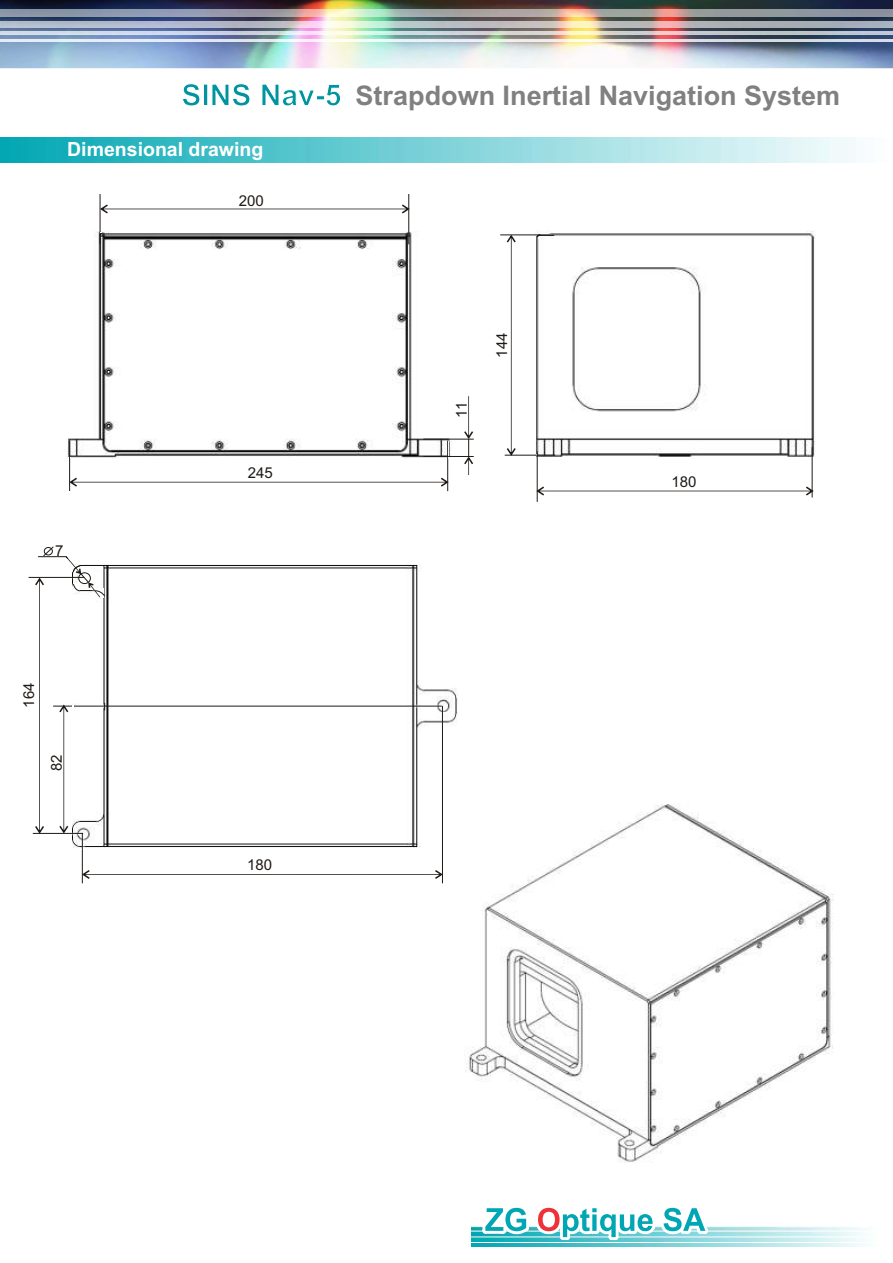
<style>
.page{position:relative;width:893px;height:1263px;background:#fff}
.page>*{position:absolute;margin:0;border:0;box-sizing:border-box;transform-origin:0 0}
.t1{font:700 27px "Arial";color:#808080}
.t2{font:700 19.5px "Arial";color:#fff}
.t3{font:15px "Arial";color:#1f1a17}
.s1{font-size:30px;color:#0094a1}
</style>
<div class="page">
<img style="left:472px;top:1227px;width:392px;height:19px">
<hr style="left:470px;top:1242px;width:415px;height:1px;background:#fff">
<hr style="left:470px;top:1236px;width:415px;height:1px;background:#fff">
<hr style="left:470px;top:1231px;width:415px;height:1px;background:#fff">
<svg style="left:482px;top:1207px;width:47px;height:27px"></svg>
<svg style="left:661px;top:1207px;width:47px;height:27px"></svg>
<svg style="left:535px;top:1207px;width:120px;height:33px"></svg>
<img style="left:0;top:138px;width:856px;height:25px">
<img style="left:0;top:0;width:893px;height:68px">
<img style="left:0;top:40px;width:893px;height:2px">
<img style="left:0;top:32px;width:893px;height:4px">
<img style="left:0;top:22px;width:893px;height:5px">
<img style="left:0;top:9px;width:893px;height:7px">
<img style="left:535px;top:231px;width:281px;height:224px">
<img style="left:67px;top:231px;width:352px;height:227px">
<img style="left:465px;top:804px;width:369px;height:358px">
<svg style="left:99px;top:194px;width:311px;height:51px"></svg>
<svg style="left:500px;top:234px;width:314px;height:268px"></svg>
<svg style="left:69px;top:396px;width:405px;height:96px"></svg>
<svg style="left:28px;top:546px;width:415px;height:338px"></svg>
<p class="t1" style="left:181px;top:85px;width:660px"><span class="s1">SINS Nav-5</span> Strapdown Inertial Navigation System</p>
<p class="t2" style="left:67px;top:142px;width:198px">Dimensional drawing</p>
<p class="t3" style="left:55px;top:545px;width:10px">7</p>
<p class="t3" style="left:239px;top:195px;width:27px">200</p>
<p class="t3" style="left:248px;top:467px;width:27px">245</p>
<p class="t3" style="left:456px;top:418px;width:17px;rotate:-90deg">11</p>
<p class="t3" style="left:496px;top:358px;width:27px;rotate:-90deg">144</p>
<p class="t3" style="left:671px;top:476px;width:27px">180</p>
<p class="t3" style="left:23px;top:708px;width:27px;rotate:-90deg">164</p>
<p class="t3" style="left:51px;top:771px;width:18px;rotate:-90deg">82</p>
<p class="t3" style="left:247px;top:859px;width:27px">180</p>
</div>
